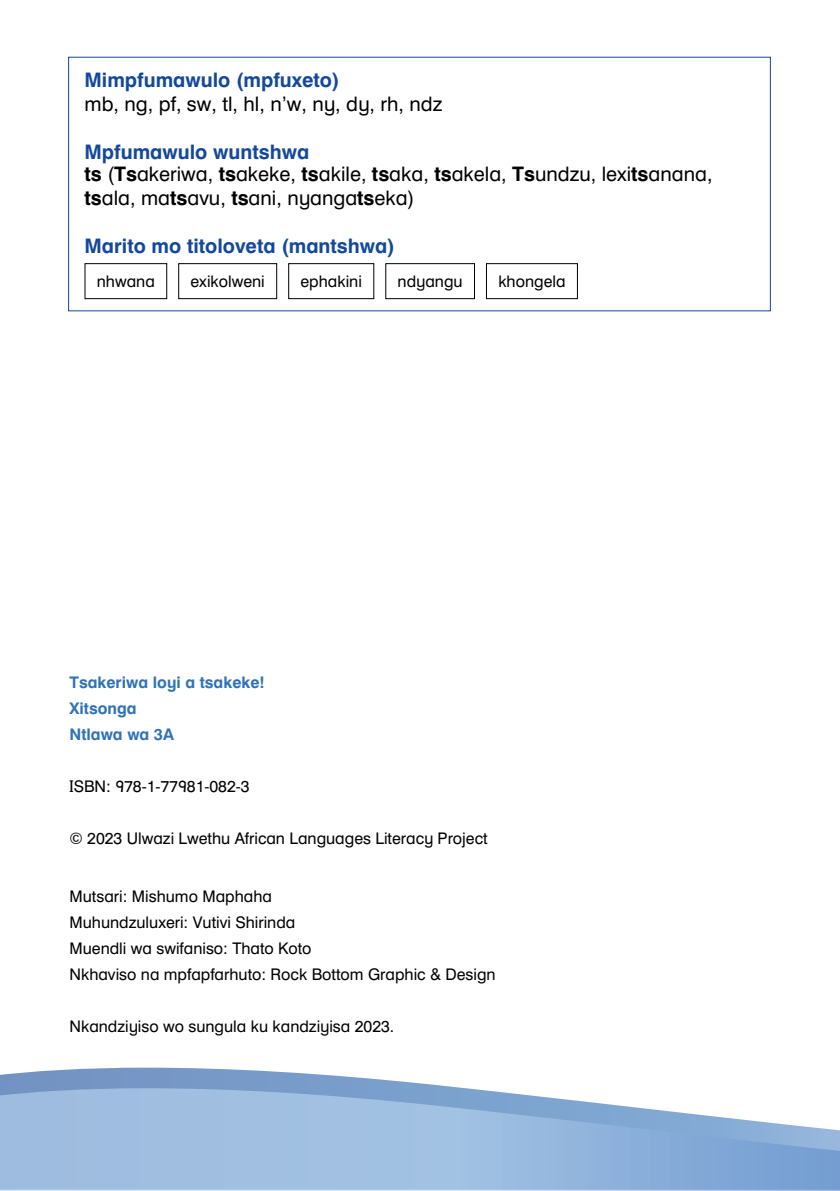
<style>
.page{position:relative;width:840px;height:1191px;background:#fff}
.page>*{position:absolute;margin:0;border:0;box-sizing:border-box;transform-origin:0 0}
.t1{font:20px/22px "Swis Forall";color:#000}
.t2{font:700 20px "Swis Forall";color:#14499a}
.t3{font:16px/26px "Swis Forall";color:#000}
.t4{font:700 16px/26px "Swis Forall";color:#2f72b9}
.s1{font-weight:700;color:#14499a}
.s2{font-weight:700}
</style>
<div class="page">
<svg style="left:0;top:1067px;width:463px;height:21px"></svg>
<svg style="left:0;top:1088px;width:839px;height:103px;background:#a0bee0"></svg>
<div style="left:84px;top:263px;width:83px;height:36px;border:1px solid #000"></div>
<div style="left:178px;top:263px;width:99px;height:36px;border:1px solid #000"></div>
<div style="left:288px;top:263px;width:86px;height:36px;border:1px solid #000"></div>
<div style="left:385px;top:263px;width:89px;height:36px;border:1px solid #000"></div>
<div style="left:485px;top:263px;width:92px;height:36px;border:1px solid #000"></div>
<p class="t2" style="left:84px;top:67px;width:256px">Mimpfumawulo (mpfuxeto)</p>
<p class="t1" style="left:84px;top:94px;width:359px">mb, ng, pf, sw, tl, hl, n’w, ny, dy, rh, ndz</p>
<p class="t1" style="left:84px;top:142px;width:629px"><span class="s1">Mpfumawulo wuntshwa<br></span><span class="s2">ts</span> (<span class="s2">Ts</span>akeriwa, <span class="s2">ts</span>akeke, <span class="s2">ts</span>akile, <span class="s2">ts</span>aka, <span class="s2">ts</span>akela, <span class="s2">Ts</span>undzu, lexi<span class="s2">ts</span>anana,</p>
<p class="t1" style="left:84px;top:188px;width:331px"><span class="s2">ts</span>ala, ma<span class="s2">ts</span>avu, <span class="s2">ts</span>ani, nyanga<span class="s2">ts</span>eka)</p>
<p class="t2" style="left:84px;top:233px;width:312px">Marito mo titoloveta (mantshwa)</p>
<p class="t3" style="left:97px;top:269px;width:59px">nhwana</p>
<p class="t3" style="left:190px;top:269px;width:76px">exikolweni</p>
<p class="t3" style="left:300px;top:269px;width:63px">ephakini</p>
<p class="t3" style="left:397px;top:269px;width:66px">ndyangu</p>
<p class="t3" style="left:498px;top:269px;width:69px">khongela</p>
<p class="t4" style="left:69px;top:669px;width:197px">Tsakeriwa loyi a tsakeke!<br>Xitsonga<br>Ntlawa wa 3A</p>
<p class="t3" style="left:69px;top:774px;width:181px">ISBN: 978-1-77981-082-3</p>
<p class="t3" style="left:69px;top:826px;width:419px">© 2023 Ulwazi Lwethu African Languages Literacy Project</p>
<p class="t3" style="left:69px;top:884px;width:427px">Mutsari: Mishumo Maphaha<br>Muhundzuluxeri: Vutivi Shirinda<br>Muendli wa swifaniso: Thato Koto<br>Nkhaviso na mpfapfarhuto: Rock Bottom Graphic &amp; Design</p>
<p class="t3" style="left:69px;top:1014px;width:326px">Nkandziyiso wo sungula ku kandziyisa 2023.</p>
</div>
